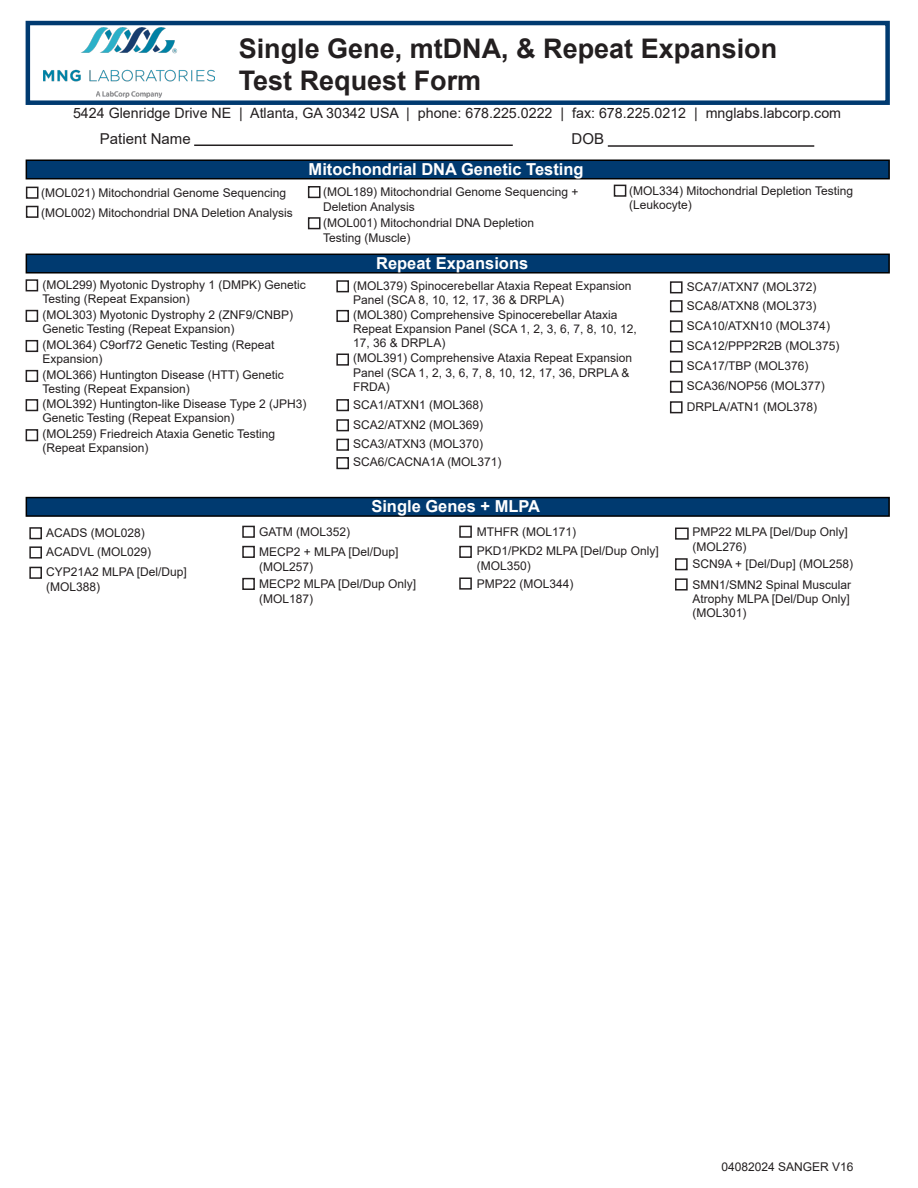
<style>
.page{position:relative;width:918px;height:1188px;background:#fff}
.page>*{position:absolute;margin:0;border:0;box-sizing:border-box;transform-origin:0 0}
.t1{font:700 27px/32.4px "Arial";color:#231f20}
.t2{font:700 16.5px "Arial";color:#fff}
.t3{font:15px "Arial";color:#231f20}
.t4{font:14.25px "Arial";color:#231f20}
.t5{font:12px/14.4px "Arial";color:#231f20}
</style>
<div class="page">
<div style="left:26px;top:21px;width:864px;height:84px;border:4px solid #003a70"></div>
<img style="left:44px;top:28px;width:170px;height:70px">
<hr style="left:194px;top:145px;width:319px;height:1px;background:#231f20">
<hr style="left:608px;top:145px;width:206px;height:2px;background:#231f20">
<div style="left:26px;top:160px;width:864px;height:19px;background:#003a70;border:2px solid #000"></div>
<div style="left:308px;top:217px;width:13px;height:12px;border:2px solid #231f20"></div>
<div style="left:26px;top:187px;width:12px;height:12px;border:2px solid #231f20"></div>
<div style="left:308px;top:186px;width:13px;height:12px;border:2px solid #231f20"></div>
<div style="left:614px;top:185px;width:12px;height:12px;border:2px solid #231f20"></div>
<div style="left:26px;top:206px;width:12px;height:12px;border:2px solid #231f20"></div>
<div style="left:26px;top:254px;width:864px;height:20px;background:#003a70;border:2px solid #000"></div>
<div style="left:26px;top:429px;width:12px;height:12px;border:2px solid #231f20"></div>
<div style="left:26px;top:310px;width:12px;height:12px;border:2px solid #231f20"></div>
<div style="left:26px;top:340px;width:12px;height:12px;border:2px solid #231f20"></div>
<div style="left:26px;top:279px;width:12px;height:12px;border:2px solid #231f20"></div>
<div style="left:26px;top:370px;width:12px;height:12px;border:2px solid #231f20"></div>
<div style="left:336px;top:280px;width:13px;height:12px;border:2px solid #231f20"></div>
<div style="left:336px;top:310px;width:13px;height:12px;border:2px solid #231f20"></div>
<div style="left:336px;top:399px;width:13px;height:12px;border:2px solid #231f20"></div>
<div style="left:336px;top:419px;width:13px;height:12px;border:2px solid #231f20"></div>
<div style="left:336px;top:439px;width:13px;height:12px;border:2px solid #231f20"></div>
<div style="left:336px;top:457px;width:13px;height:12px;border:2px solid #231f20"></div>
<div style="left:670px;top:281px;width:13px;height:12px;border:2px solid #231f20"></div>
<div style="left:670px;top:300px;width:13px;height:12px;border:2px solid #231f20"></div>
<div style="left:670px;top:320px;width:13px;height:12px;border:2px solid #231f20"></div>
<div style="left:670px;top:340px;width:13px;height:13px;border:2px solid #231f20"></div>
<div style="left:670px;top:361px;width:13px;height:12px;border:2px solid #231f20"></div>
<div style="left:670px;top:381px;width:13px;height:12px;border:2px solid #231f20"></div>
<div style="left:670px;top:401px;width:13px;height:12px;border:2px solid #231f20"></div>
<div style="left:26px;top:497px;width:864px;height:20px;background:#003a70;border:2px solid #000"></div>
<div style="left:29px;top:527px;width:13px;height:12px;border:2px solid #231f20"></div>
<div style="left:29px;top:546px;width:13px;height:13px;border:2px solid #231f20"></div>
<div style="left:336px;top:354px;width:13px;height:12px;border:2px solid #231f20"></div>
<div style="left:26px;top:399px;width:12px;height:12px;border:2px solid #231f20"></div>
<div style="left:29px;top:567px;width:13px;height:12px;border:2px solid #231f20"></div>
<div style="left:242px;top:526px;width:13px;height:12px;border:2px solid #231f20"></div>
<div style="left:459px;top:526px;width:13px;height:12px;border:2px solid #231f20"></div>
<div style="left:459px;top:546px;width:13px;height:12px;border:2px solid #231f20"></div>
<div style="left:675px;top:528px;width:14px;height:12px;border:2px solid #231f20"></div>
<div style="left:459px;top:577px;width:13px;height:13px;border:2px solid #231f20"></div>
<div style="left:675px;top:558px;width:13px;height:12px;border:2px solid #231f20"></div>
<div style="left:675px;top:578px;width:13px;height:13px;border:2px solid #231f20"></div>
<div style="left:242px;top:546px;width:13px;height:12px;border:2px solid #231f20"></div>
<div style="left:242px;top:578px;width:13px;height:12px;border:2px solid #231f20"></div>
<h1 class="t1" style="left:239px;top:32px;width:540px">Single Gene, mtDNA, &amp; Repeat Expansion<br>Test Request Form</h1>
<p class="t4" style="left:73px;top:104px;width:770px">5424 Glenridge Drive NE | Atlanta, GA 30342 USA | phone: 678.225.0222 | fax: 678.225.0212 | mnglabs.labcorp.com</p>
<p class="t3" style="left:100px;top:128px;width:92px">Patient Name</p>
<p class="t3" style="left:572px;top:128px;width:34px">DOB</p>
<p class="t2" style="left:309px;top:157px;width:277px">Mitochondrial DNA Genetic Testing</p>
<p class="t5" style="left:41px;top:185px;width:246px">(MOL021) Mitochondrial Genome Sequencing</p>
<p class="t5" style="left:323px;top:185px;width:257px">(MOL189) Mitochondrial Genome Sequencing +<br>Deletion Analysis</p>
<p class="t5" style="left:629px;top:183px;width:225px">(MOL334) Mitochondrial Depletion Testing (Leukocyte)</p>
<p class="t5" style="left:41px;top:205px;width:253px">(MOL002) Mitochondrial DNA Deletion Analysis</p>
<p class="t5" style="left:323px;top:216px;width:212px">(MOL001) Mitochondrial DNA Depletion<br>Testing (Muscle)</p>
<p class="t5" style="left:42px;top:278px;width:265px">(MOL299) Myotonic Dystrophy 1 (DMPK) Genetic<br>Testing (Repeat Expansion)</p>
<p class="t5" style="left:42px;top:307px;width:252px">(MOL303) Myotonic Dystrophy 2 (ZNF9/CNBP)<br>Genetic Testing (Repeat Expansion)</p>
<p class="t5" style="left:42px;top:337px;width:233px">(MOL364) C9orf72 Genetic Testing (Repeat</p>
<p class="t5" style="left:42px;top:352px;width:62px">Expansion)</p>
<p class="t5" style="left:42px;top:367px;width:243px">(MOL366) Huntington Disease (HTT) Genetic<br>Testing (Repeat Expansion)</p>
<p class="t5" style="left:42px;top:396px;width:265px">(MOL392) Huntington-like Disease Type 2 (JPH3)<br>Genetic Testing (Repeat Expansion)</p>
<p class="t5" style="left:42px;top:426px;width:234px">(MOL259) Friedreich Ataxia Genetic Testing (Repeat Expansion)</p>
<p class="t2" style="left:376px;top:251px;width:154px">Repeat Expansions</p>
<p class="t5" style="left:353px;top:278px;width:280px">(MOL379) Spinocerebellar Ataxia Repeat Expansion<br>Panel (SCA 8, 10, 12, 17, 36 &amp; DRPLA)</p>
<p class="t5" style="left:353px;top:307px;width:285px">(MOL380) Comprehensive Spinocerebellar Ataxia<br>Repeat Expansion Panel (SCA 1, 2, 3, 6, 7, 8, 10, 12,<br>17, 36 &amp; DRPLA)</p>
<p class="t5" style="left:353px;top:351px;width:280px">(MOL391) Comprehensive Ataxia Repeat Expansion<br>Panel (SCA 1, 2, 3, 6, 7, 8, 10, 12, 17, 36, DRPLA &amp;<br>FRDA)</p>
<p class="t5" style="left:353px;top:397px;width:131px">SCA1/ATXN1 (MOL368)</p>
<p class="t5" style="left:353px;top:417px;width:131px">SCA2/ATXN2 (MOL369)</p>
<p class="t5" style="left:353px;top:437px;width:131px">SCA3/ATXN3 (MOL370)</p>
<p class="t5" style="left:353px;top:455px;width:150px">SCA6/CACNA1A (MOL371)</p>
<p class="t2" style="left:371px;top:495px;width:170px">Single Genes + MLPA</p>
<p class="t5" style="left:46px;top:525px;width:100px">ACADS (MOL028)</p>
<p class="t5" style="left:46px;top:545px;width:106px">ACADVL (MOL029)</p>
<p class="t5" style="left:46px;top:565px;width:142px">CYP21A2 MLPA [Del/Dup] (MOL388)</p>
<p class="t5" style="left:259px;top:524px;width:93px">GATM (MOL352)</p>
<p class="t5" style="left:477px;top:524px;width:101px">MTHFR (MOL171)</p>
<p class="t5" style="left:477px;top:544px;width:183px">PKD1/PKD2 MLPA [Del/Dup Only] (MOL350)</p>
<p class="t5" style="left:259px;top:545px;width:141px">MECP2 + MLPA [Del/Dup]</p>
<p class="t5" style="left:259px;top:559px;width:56px">(MOL257)</p>
<p class="t5" style="left:259px;top:577px;width:159px">MECP2 MLPA [Del/Dup Only]</p>
<p class="t5" style="left:259px;top:591px;width:56px">(MOL187)</p>
<p class="t5" style="left:477px;top:576px;width:98px">PMP22 (MOL344)</p>
<p class="t5" style="left:687px;top:279px;width:131px">SCA7/ATXN7 (MOL372)</p>
<p class="t5" style="left:687px;top:298px;width:131px">SCA8/ATXN8 (MOL373)</p>
<p class="t5" style="left:687px;top:318px;width:145px">SCA10/ATXN10 (MOL374)</p>
<p class="t5" style="left:687px;top:338px;width:154px">SCA12/PPP2R2B (MOL375)</p>
<p class="t5" style="left:687px;top:358px;width:123px">SCA17/TBP (MOL376)</p>
<p class="t5" style="left:687px;top:379px;width:140px">SCA36/NOP56 (MOL377)</p>
<p class="t5" style="left:687px;top:399px;width:132px">DRPLA/ATN1 (MOL378)</p>
<p class="t5" style="left:693px;top:525px;width:157px">PMP22 MLPA [Del/Dup Only] (MOL276)</p>
<p class="t5" style="left:693px;top:557px;width:162px">SCN9A + [Del/Dup] (MOL258)</p>
<p class="t5" style="left:693px;top:577px;width:160px">SMN1/SMN2 Spinal Muscular</p>
<p class="t5" style="left:693px;top:592px;width:159px">Atrophy MLPA [Del/Dup Only]</p>
<p class="t5" style="left:693px;top:606px;width:56px">(MOL301)</p>
<p class="t5" style="left:721px;top:1159px;width:134px">04082024 SANGER V16</p>
</div>
